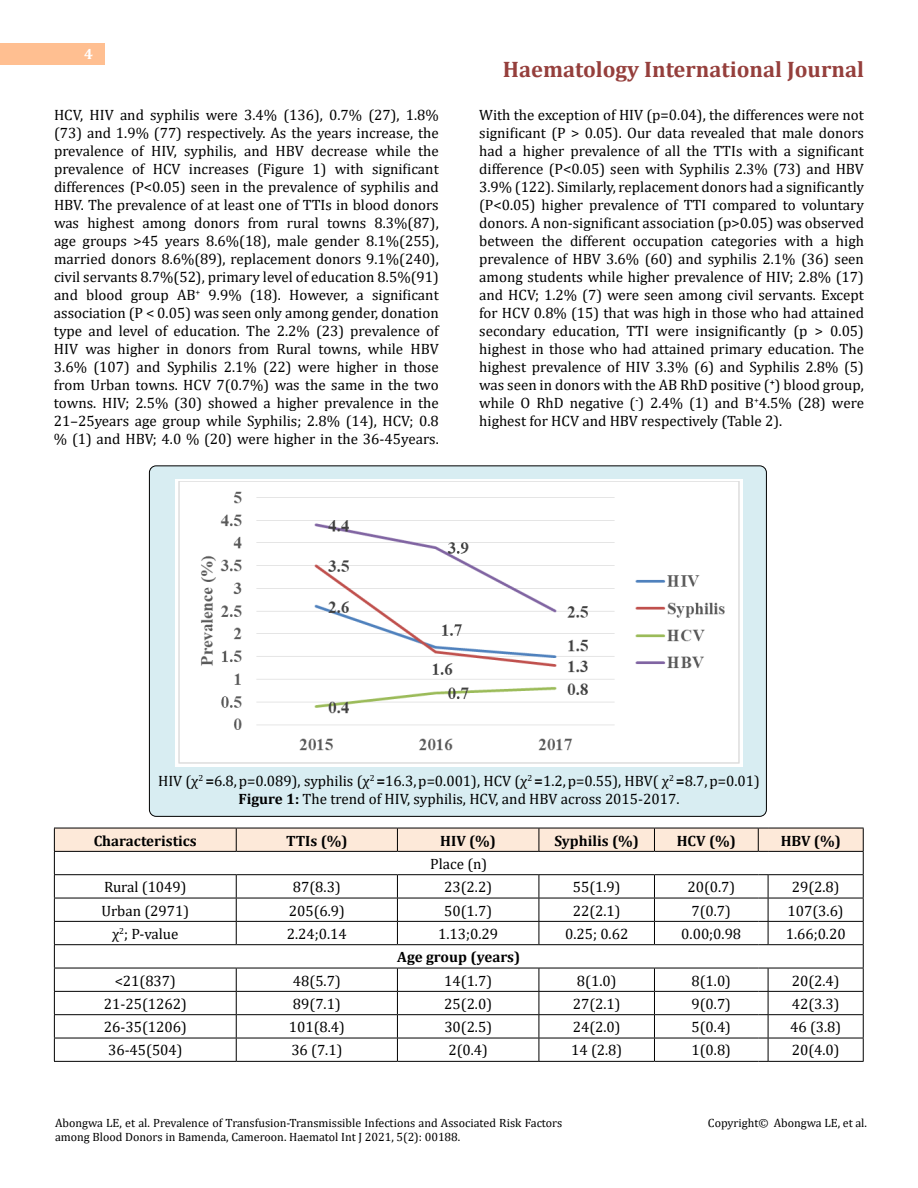
<style>
.page{position:relative;width:918px;height:1188px;background:#fff}
.page>*{position:absolute;margin:0;border:0;box-sizing:border-box;transform-origin:0 0}
.t1{font:700 22.5px "Cambria";color:#953f3c}
.t2{font:15px/18px "Cambria";color:#000;text-align:justify}
.t3{font:700 15px "Cambria";color:#000}
.t4{font:700 15px "Cambria";color:#fff}
.t5{font:12px/14.4px "Cambria";color:#000}
.s1{font-weight:700}
</style>
<div class="page">
<div style="left:0;top:43px;width:105px;height:21px;background:#ffbf91"></div>
<div style="left:149px;top:466px;width:617px;height:350px;background:#d8edf2;border-radius:7px"></div>
<img style="left:175px;top:480px;width:568px;height:287px">
<svg style="left:54px;top:828px;width:810px;height:234px"></svg>
<hr style="left:768px;top:1061px;width:96px;height:1px;background:#000">
<p class="t4" style="left:84px;top:44px;width:10px">4</p>
<h1 class="t1" style="left:503px;top:54px;width:363px">Haematology International Journal</h1>
<p class="t2" style="left:54px;top:105px;width:386px">HCV, HIV and syphilis were 3.4% (136), 0.7% (27), 1.8% (73) and 1.9% (77) respectively. As the years increase, the prevalence of HIV, syphilis, and HBV decrease while the prevalence of HCV increases (Figure 1) with significant differences (P&lt;0.05) seen in the prevalence of syphilis and HBV. The prevalence of at least one of TTIs in blood donors was highest among donors from rural towns 8.3%(87), age groups &gt;45 years 8.6%(18), male gender 8.1%(255), married donors 8.6%(89), replacement donors 9.1%(240), civil servants 8.7%(52), primary level of education 8.5%(91) and blood group AB<sup>+</sup> 9.9% (18). However, a significant association (P &lt; 0.05) was seen only among gender, donation type and level of education. The 2.2% (23) prevalence of HIV was higher in donors from Rural towns, while HBV 3.6% (107) and Syphilis 2.1% (22) were higher in those from Urban towns. HCV 7(0.7%) was the same in the two towns. HIV; 2.5% (30) showed a higher prevalence in the 21–25years age group while Syphilis; 2.8% (14), HCV; 0.8 % (1) and HBV; 4.0 % (20) were higher in the 36-45years.</p>
<p class="t2" style="left:479px;top:105px;width:386px">With the exception of HIV (p=0.04), the differences were not significant (P &gt; 0.05). Our data revealed that male donors had a higher prevalence of all the TTIs with a significant difference (P&lt;0.05) seen with Syphilis 2.3% (73) and HBV 3.9% (122). Similarly, replacement donors had a significantly (P&lt;0.05) higher prevalence of TTI compared to voluntary donors. A non-significant association (p&gt;0.05) was observed between the different occupation categories with a high prevalence of HBV 3.6% (60) and syphilis 2.1% (36) seen among students while higher prevalence of HIV; 2.8% (17) and HCV; 1.2% (7) were seen among civil servants. Except for HCV 0.8% (15) that was high in those who had attained secondary education, TTI were insignificantly (p &gt; 0.05) highest in those who had attained primary education. The highest prevalence of HIV 3.3% (6) and Syphilis 2.8% (5) was seen in donors with the AB RhD positive (<sup>+</sup>) blood group, while O RhD negative (<sup>-</sup>) 2.4% (1) and B<sup>+</sup>4.5% (28) were highest for HCV and HBV respectively (Table 2).</p>
<p class="t2" style="left:158px;top:771px;width:603px;text-align:center">HIV (χ<sup>2</sup> <span class="s1">=</span>6.8,p=0.089), syphilis (χ<sup>2</sup> <span class="s1">=</span>16.3,p=0.001), HCV (χ<sup>2</sup> <span class="s1">=</span>1.2,p=0.55), HBV( χ<sup>2</sup> <span class="s1">=</span>8.7,p=0.01)<br><span class="s1">Figure 1:</span> The trend of HIV, syphilis, HCV, and HBV across 2015-2017.</p>
<p class="t3" style="left:94px;top:830px;width:105px">Characteristics</p>
<p class="t3" style="left:286px;top:830px;width:63px">TTIs (%)</p>
<p class="t3" style="left:440px;top:830px;width:57px">HIV (%)</p>
<p class="t3" style="left:555px;top:830px;width:86px">Syphilis (%)</p>
<p class="t3" style="left:677px;top:830px;width:61px">HCV (%)</p>
<p class="t3" style="left:781px;top:830px;width:62px">HBV (%)</p>
<p class="t2" style="left:430px;top:855px;width:58px">Place (n)</p>
<p class="t2" style="left:104px;top:878px;width:84px">Rural (1049)</p>
<p class="t2" style="left:293px;top:878px;width:49px">87(8.3)</p>
<p class="t2" style="left:444px;top:878px;width:49px">23(2.2)</p>
<p class="t2" style="left:573px;top:878px;width:49px">55(1.9)</p>
<p class="t2" style="left:687px;top:878px;width:49px">20(0.7)</p>
<p class="t2" style="left:792px;top:878px;width:49px">29(2.8)</p>
<p class="t2" style="left:101px;top:901px;width:89px">Urban (2971)</p>
<p class="t2" style="left:289px;top:901px;width:58px">205(6.9)</p>
<p class="t2" style="left:444px;top:901px;width:49px">50(1.7)</p>
<p class="t2" style="left:573px;top:901px;width:49px">22(2.1)</p>
<p class="t2" style="left:692px;top:901px;width:41px">7(0.7)</p>
<p class="t2" style="left:788px;top:901px;width:58px">107(3.6)</p>
<p class="t2" style="left:112px;top:925px;width:68px">χ<sup>2</sup>; P-value</p>
<p class="t2" style="left:287px;top:925px;width:61px">2.24;0.14</p>
<p class="t2" style="left:438px;top:925px;width:61px">1.13;0.29</p>
<p class="t2" style="left:565px;top:925px;width:65px">0.25; 0.62</p>
<p class="t2" style="left:681px;top:925px;width:61px">0.00;0.98</p>
<p class="t2" style="left:786px;top:925px;width:61px">1.66;0.20</p>
<p class="t3" style="left:397px;top:946px;width:125px">Age group (years)</p>
<p class="t2" style="left:115px;top:971px;width:63px">&lt;21(837)</p>
<p class="t2" style="left:293px;top:971px;width:49px">48(5.7)</p>
<p class="t2" style="left:444px;top:971px;width:49px">14(1.7)</p>
<p class="t2" style="left:577px;top:971px;width:41px">8(1.0)</p>
<p class="t2" style="left:692px;top:971px;width:41px">8(1.0)</p>
<p class="t2" style="left:792px;top:971px;width:49px">20(2.4)</p>
<p class="t2" style="left:104px;top:995px;width:84px">21-25(1262)</p>
<p class="t2" style="left:293px;top:995px;width:49px">89(7.1)</p>
<p class="t2" style="left:444px;top:995px;width:49px">25(2.0)</p>
<p class="t2" style="left:573px;top:995px;width:49px">27(2.1)</p>
<p class="t2" style="left:692px;top:995px;width:41px">9(0.7)</p>
<p class="t2" style="left:792px;top:995px;width:49px">42(3.3)</p>
<p class="t2" style="left:104px;top:1018px;width:84px">26-35(1206)</p>
<p class="t2" style="left:289px;top:1018px;width:58px">101(8.4)</p>
<p class="t2" style="left:444px;top:1018px;width:49px">30(2.5)</p>
<p class="t2" style="left:573px;top:1018px;width:49px">24(2.0)</p>
<p class="t2" style="left:692px;top:1018px;width:41px">5(0.4)</p>
<p class="t2" style="left:790px;top:1018px;width:53px">46 (3.8)</p>
<p class="t2" style="left:108px;top:1041px;width:76px">36-45(504)</p>
<p class="t2" style="left:291px;top:1041px;width:53px">36 (7.1)</p>
<p class="t2" style="left:448px;top:1041px;width:41px">2(0.4)</p>
<p class="t2" style="left:571px;top:1041px;width:53px">14 (2.8)</p>
<p class="t2" style="left:692px;top:1041px;width:41px">1(0.8)</p>
<p class="t2" style="left:792px;top:1041px;width:49px">20(4.0)</p>
<p class="t5" style="left:55px;top:1115px;width:509px">Abongwa LE, et al. Prevalence of Transfusion-Transmissible Infections and Associated Risk Factors among Blood Donors in Bamenda, Cameroon. Haematol Int J 2021, 5(2): 00188.</p>
<p class="t5" style="left:708px;top:1115px;width:161px">Copyright© Abongwa LE, et al.</p>
</div>
